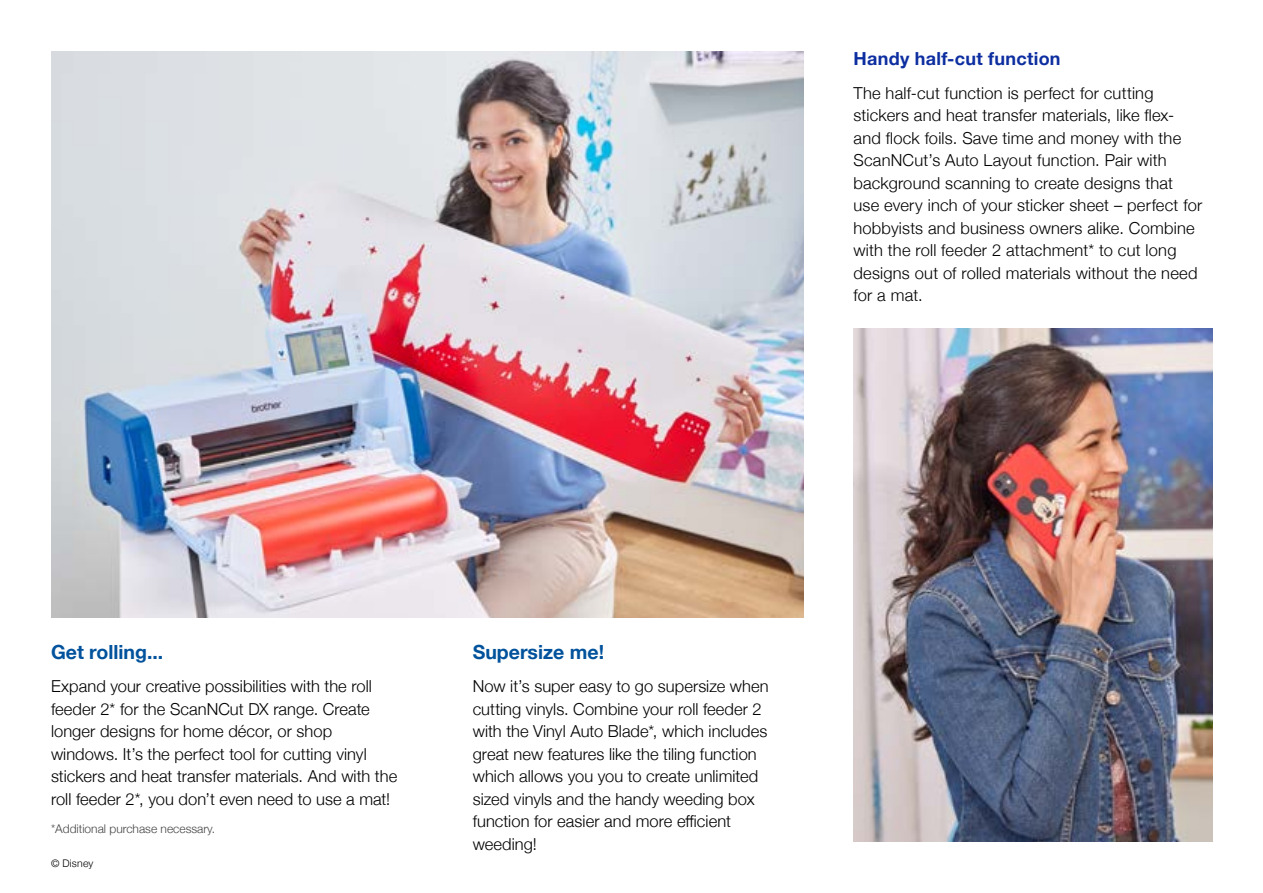
<style>
.page{position:relative;width:1263px;height:893px;background:#fff}
.page>*{position:absolute;margin:0;border:0;box-sizing:border-box;transform-origin:0 0}
.t1{font:700 19.5px "Helvetica Neue";color:#00529c}
.t2{font:700 18px "Helvetica Neue";letter-spacing:.015em;color:#0d2ea0}
.t3{font:300 16.5px/22.5px "Helvetica Neue";letter-spacing:.005em;color:#000}
.t4{font:300 12px "Helvetica Neue";color:#464547}
.t5{font:300 10.5px "Helvetica Neue";letter-spacing:.02em;color:#000}
</style>
<div class="page">
<img style="left:853px;top:328px;width:359px;height:514px">
<img style="left:51px;top:51px;width:753px;height:567px">
<p class="t2" style="left:853px;top:45px;width:209px">Handy half-cut function</p>
<p class="t3" style="left:853px;top:80px;width:350px">The half-cut function is perfect for cutting stickers and heat transfer materials, like flex&shy;and flock foils. Save time and money with the ScanNCut’s Auto Layout function. Pair with background scanning to create designs that use every inch of your sticker sheet – perfect for hobbyists and business owners alike. Combine with the roll feeder 2 attachment* to cut long designs out of rolled materials without the need for a mat.</p>
<p class="t1" style="left:51px;top:637px;width:114px">Get rolling...</p>
<p class="t3" style="left:51px;top:674px;width:348px">Expand your creative possibilities with the roll feeder 2* for the ScanNCut DX range. Create longer designs for home décor, or shop windows. It’s the perfect tool for cutting vinyl stickers and heat transfer materials. And with the roll feeder 2*, you don’t even need to use a mat!</p>
<p class="t4" style="left:51px;top:819px;width:166px">*Additional purchase necessary.</p>
<p class="t5" style="left:51px;top:855px;width:44px">© Disney</p>
<p class="t1" style="left:473px;top:637px;width:133px">Supersize me!</p>
<p class="t3" style="left:473px;top:674px;width:297px">Now it’s super easy to go supersize when cutting vinyls. Combine your roll feeder 2 with the Vinyl Auto Blade*, which includes great new features like the tiling function which allows you you to create unlimited sized vinyls and the handy weeding box function for easier and more efficient weeding!</p>
</div>
